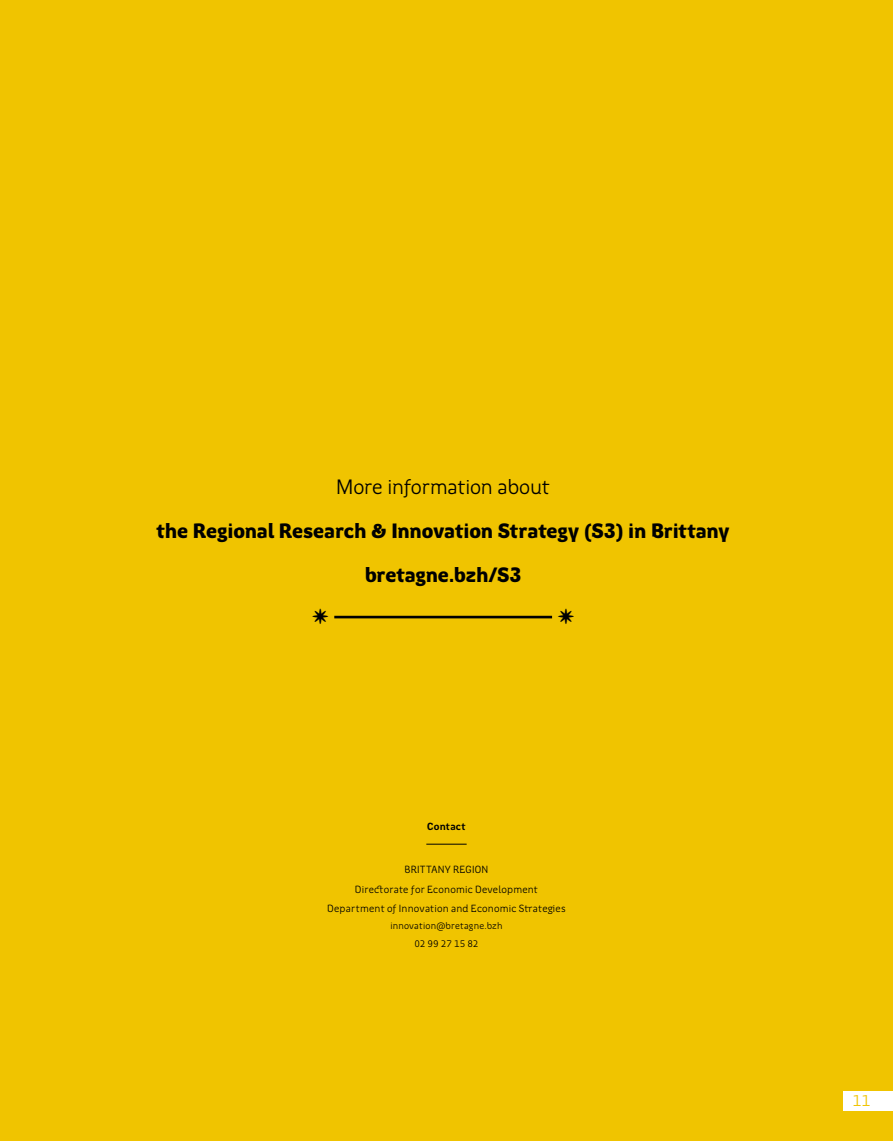
<style>
.page{position:relative;width:893px;height:1141px;background:#f0c400}
.page>*{position:absolute;margin:0;border:0;box-sizing:border-box;transform-origin:0 0}
.t1{font:900 24.5px "Region Bretagne New";color:#000}
.t2{font:900 21px/43.8px "Region Bretagne New";letter-spacing:-.01em;color:#000;text-align:center}
.t3{font:21px "Region Bretagne New";letter-spacing:-.01em;color:#000}
.t4{font:15.75px "Region Bretagne New";color:#f0c400}
.t5{font:10.5px/19.4px "Region Bretagne New";letter-spacing:.015em;color:#000;text-align:center}
.t6{font:700 10.5px "Region Bretagne New";letter-spacing:.015em;color:#000}
.t7{font:9.62px/17.2px "Region Bretagne New";letter-spacing:.015em;color:#000;text-align:center}
</style>
<div class="page">
<hr style="left:426px;top:844px;width:41px;height:1px;background:#000">
<hr style="left:334px;top:616px;width:218px;height:2px;background:#000">
<div style="left:843px;top:1091px;width:50px;height:20px;background:#fff"></div>
<h2 class="t3" style="left:336px;top:475px;width:215px">More information about</h2>
<h2 class="t2" style="left:157px;top:509px;width:575px">the Regional Research &amp; Innovation Strategy (S3) in Brittany bretagne.bzh/S3</h2>
<h1 class="t1" style="left:311px;top:604px;width:20px">k</h1>
<h1 class="t1" style="left:557px;top:604px;width:20px">k</h1>
<p class="t6" style="left:427px;top:821px;width:40px">Contact</p>
<p class="t5" style="left:327px;top:860px;width:240px">BRITTANY REGION<br>Directorate for Economic Development<br>Department of Innovation and Economic Strategies</p>
<p class="t7" style="left:390px;top:918px;width:114px">innovation@bretagne.bzh<br>02 99 27 15 82</p>
<h3 class="t4" style="left:852px;top:1092px;width:20px">11</h3>
</div>
